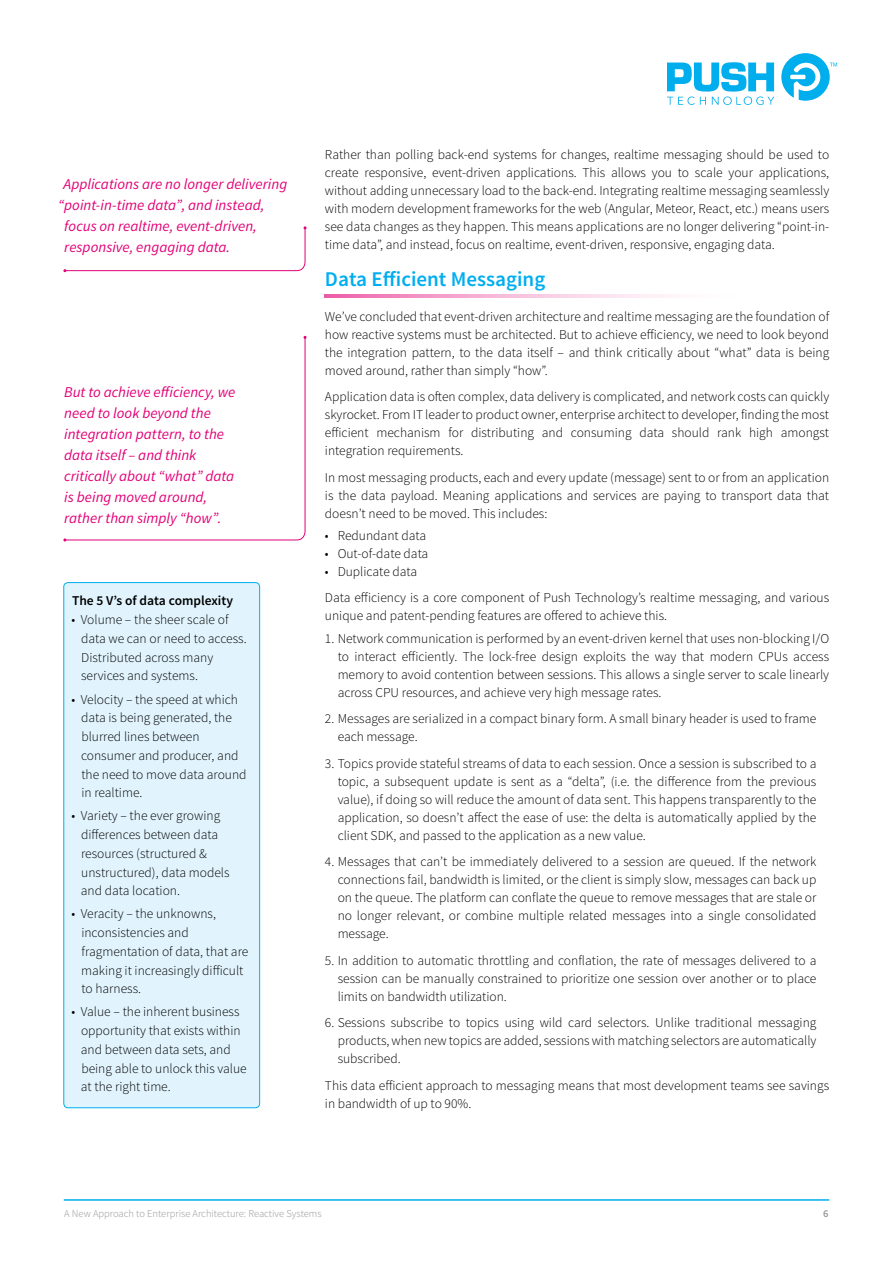
<style>
.page{position:relative;width:893px;height:1263px;background:#fff}
.page>*{position:absolute;margin:0;border:0;box-sizing:border-box;transform-origin:0 0}
.t1{font:600 21px "Source Sans Pro";color:#00aeef}
.t2{font:italic 15px/21px "Source Sans Pro";color:#e20177}
.t3{font:300 13.5px/18px "Source Sans Pro";color:#000;text-align:justify}
.t4{font:600 13.5px "Source Sans Pro";color:#000}
.t5{font:300 10.5px "Source Sans Pro";color:#939598}
.t6{font:600 10.5px "Source Sans Pro";color:#939598}
</style>
<div class="page">
<svg style="left:667px;top:62px;width:107px;height:43px"></svg>
<svg style="left:781px;top:53px;width:56px;height:48px"></svg>
<div style="left:64px;top:583px;width:196px;height:525px;background:#e1f4fd;border-radius:4px"></div>
<div style="left:63px;top:582px;width:197px;height:526px;border:1px solid #00aeef;border-radius:4px"></div>
<hr style="left:64px;top:1199px;width:765px;height:2px;background:#00aeef">
<svg style="left:325px;top:294px;width:345px;height:4px"></svg>
<svg style="left:63px;top:226px;width:244px;height:46px"></svg>
<svg style="left:66px;top:337px;width:240px;height:204px"></svg>
<p class="t2" style="left:64px;top:173px;width:225px">Applications are no longer delivering</p>
<p class="t2" style="left:58px;top:194px;width:208px">“point-in-time data”, and instead,</p>
<p class="t2" style="left:64px;top:215px;width:194px">focus on realtime, event-driven,</p>
<p class="t2" style="left:64px;top:237px;width:167px">responsive, engaging data.</p>
<p class="t2" style="left:64px;top:382px;width:173px">But to achieve efficiency, we need to look beyond the integration pattern, to the data itself – and think critically about “what” data is being moved around, rather than simply “how”.</p>
<p class="t4" style="left:72px;top:592px;width:162px">The 5 V’s of data complexity</p>
<p class="t3" style="left:81px;top:610px;width:167px;line-height:18.8px;text-align:left;text-indent:-10px">• Volume – the sheer scale of data we can or need to access.<br>Distributed across many services and systems.</p>
<p class="t3" style="left:81px;top:690px;width:167px;line-height:18.8px;text-align:left;text-indent:-10px">• Velocity – the speed at which data is being generated, the blurred lines between consumer and producer, and the need to move data around in realtime.</p>
<p class="t3" style="left:81px;top:806px;width:150px;line-height:18.8px;text-align:left;text-indent:-10px">• Variety – the ever growing differences between data resources (structured &amp; unstructured), data models and data location.</p>
<p class="t3" style="left:81px;top:904px;width:169px;line-height:18.8px;text-align:left;text-indent:-10px">• Veracity – the unknowns, inconsistencies and fragmentation of data, that are making it increasingly difficult to harness.</p>
<p class="t3" style="left:81px;top:1002px;width:167px;line-height:18.8px;text-align:left;text-indent:-10px">• Value – the inherent business opportunity that exists within and between data sets, and being able to unlock this value at the right time.</p>
<p class="t3" style="left:325px;top:146px;width:506px">Rather than polling back-end systems for changes, realtime messaging should be used to create responsive, event-driven applications. This allows you to scale your applications, without adding unnecessary load to the back-end. Integrating realtime messaging seamlessly with modern development frameworks for the web (Angular, Meteor, React, etc.) means users see data changes as they happen. This means applications are no longer delivering “point-in&shy;time data”, and instead, focus on realtime, event-driven, responsive, engaging data.</p>
<h1 class="t1" style="left:325px;top:265px;width:222px">Data Efficient Messaging</h1>
<p class="t3" style="left:325px;top:307px;width:506px">We’ve concluded that event-driven architecture and realtime messaging are the foundation of how reactive systems must be architected. But to achieve efficiency, we need to look beyond the integration pattern, to the data itself – and think critically about “what” data is being moved around, rather than simply “how”.</p>
<p class="t3" style="left:325px;top:388px;width:506px">Application data is often complex, data delivery is complicated, and network costs can quickly skyrocket. From IT leader to product owner, enterprise architect to developer, finding the most efficient mechanism for distributing and consuming data should rank high amongst integration requirements.</p>
<p class="t3" style="left:325px;top:468px;width:506px">In most messaging products, each and every update (message) sent to or from an application is the data payload. Meaning applications and services are paying to transport data that doesn’t need to be moved. This includes:</p>
<p class="t3" style="left:325px;top:527px;width:103px">• Redundant data</p>
<p class="t3" style="left:325px;top:545px;width:105px">• Out-of-date data</p>
<p class="t3" style="left:325px;top:558px;width:506px;line-height:26.5px">• Duplicate data<br>Data efficiency is a core component of Push Technology’s realtime messaging, and various</p>
<p class="t3" style="left:325px;top:607px;width:344px">unique and patent-pending features are offered to achieve this.</p>
<p class="t3" style="left:338px;top:629px;width:493px;text-indent:-13px">1. Network communication is performed by an event-driven kernel that uses non-blocking I/O to interact efficiently. The lock-free design exploits the way that modern CPUs access memory to avoid contention between sessions. This allows a single server to scale linearly across CPU resources, and achieve very high message rates.</p>
<p class="t3" style="left:338px;top:710px;width:480px;text-indent:-13px">2. Messages are serialized in a compact binary form. A small binary header is used to frame each message.</p>
<p class="t3" style="left:338px;top:754px;width:480px;text-indent:-13px">3. Topics provide stateful streams of data to each session. Once a session is subscribed to a topic, a subsequent update is sent as a “delta”, (i.e. the difference from the previous value), if doing so will reduce the amount of data sent. This happens transparently to the application, so doesn’t affect the ease of use: the delta is automatically applied by the client SDK, and passed to the application as a new value.</p>
<p class="t3" style="left:338px;top:853px;width:480px;text-indent:-13px">4. Messages that can’t be immediately delivered to a session are queued. If the network connections fail, bandwidth is limited, or the client is simply slow, messages can back up on the queue. The platform can conflate the queue to remove messages that are stale or no longer relevant, or combine multiple related messages into a single consolidated message.</p>
<p class="t3" style="left:338px;top:951px;width:480px;text-indent:-13px">5. In addition to automatic throttling and conflation, the rate of messages delivered to a session can be manually constrained to prioritize one session over another or to place limits on bandwidth utilization.</p>
<p class="t3" style="left:338px;top:1014px;width:480px;text-indent:-13px">6. Sessions subscribe to topics using wild card selectors. Unlike traditional messaging products, when new topics are added, sessions with matching selectors are automatically subscribed.</p>
<p class="t3" style="left:325px;top:1076px;width:506px;line-height:18.8px">This data efficient approach to messaging means that most development teams see savings in bandwidth of up to 90%.</p>
<p class="t5" style="left:64px;top:1207px;width:259px">A New Approach to Enterprise Architecture: Reactive Systems</p>
<p class="t6" style="left:823px;top:1207px;width:7px">6</p>
</div>
